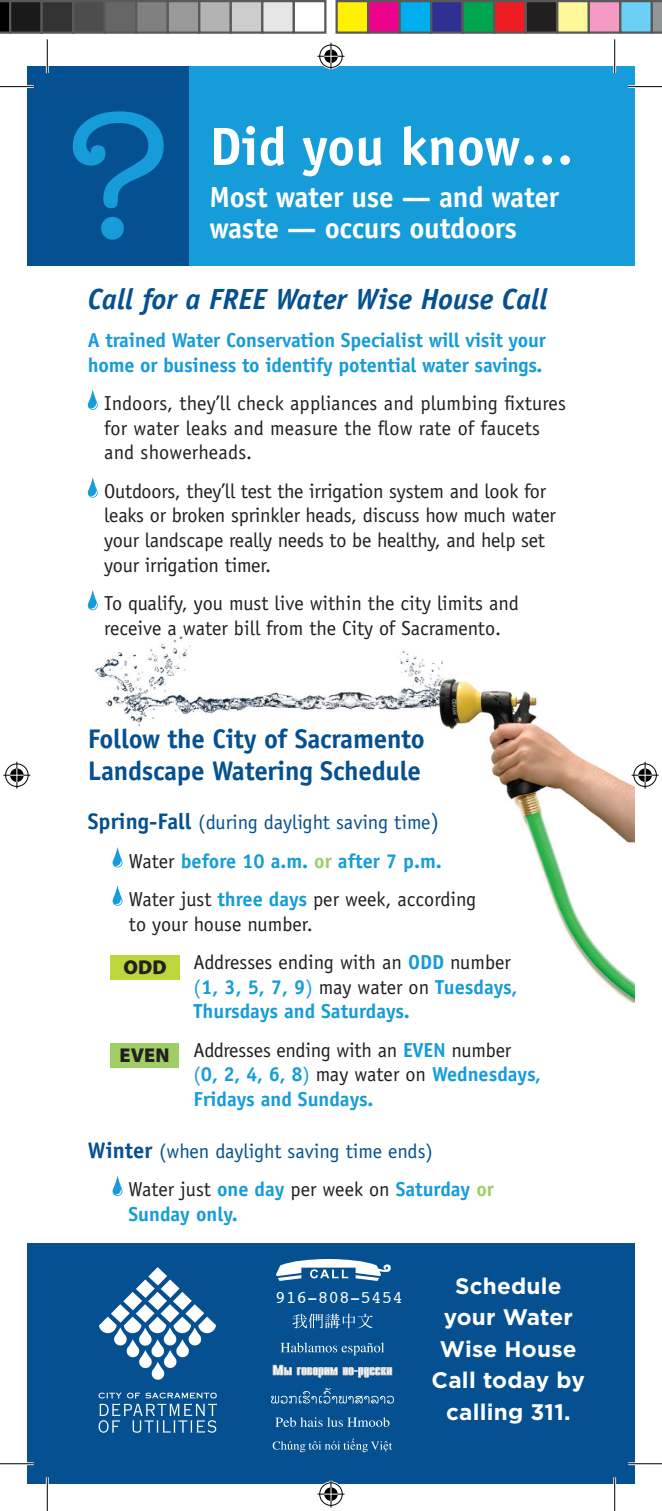
<style>
.page{position:relative;width:662px;height:1511px;background:#fff}
.page>*{position:absolute;margin:0;border:0;box-sizing:border-box;transform-origin:0 0}
.t1{font:700 54px "Officina Sans";color:#fff}
.t2{font:700 29.25px/31.5px "Officina Sans";letter-spacing:-.01em;color:#fff}
.t3{font:italic 700 29.25px "Officina Sans";color:#055090}
.t4{font:700 27px/31.5px "Officina Sans";letter-spacing:-.01em;color:#055090}
.t5{font:700 22.5px/31.5px "Gotham";letter-spacing:.01em;color:#fff;text-align:center}
.t6{font:20.25px/24.8px "Officina Sans";letter-spacing:-.01em;color:#231f20}
.t7{font:700 20.25px/24.8px "Officina Sans";letter-spacing:-.01em;color:#169cd8}
.t8{font:20.25px/24.8px "Officina Sans";letter-spacing:.01em;color:#231f20}
.t9{font:20.25px/38.2px "Officina Sans";color:#055090}
.t10{font:900 20.03px "Myriad Pro";letter-spacing:.005em;color:#231f20}
.t11{font:17.78px "Courier";color:#fff}
.s1{font-weight:700;font-size:22.5px;color:#055090}
.s2{color:#055090}
.s3{font-size:22.5px;color:#055090}
.s4{font-weight:700;color:#169cd8}
.s5{font-weight:700;color:#9fce66}
.s6{font-weight:400}
.s7{font-weight:400;color:#231f20}
.s8{font-weight:700;font-size:22.5px}
.s9{color:#231f20}
</style>
<div class="page">
<img style="left:95px;top:635px;width:539px;height:368px">
<svg style="left:112px;top:847px;width:10px;height:20px"></svg>
<svg style="left:115px;top:860px;width:7px;height:7px"></svg>
<svg style="left:112px;top:885px;width:10px;height:21px"></svg>
<svg style="left:115px;top:898px;width:7px;height:7px"></svg>
<svg style="left:112px;top:1175px;width:10px;height:21px"></svg>
<svg style="left:115px;top:1188px;width:7px;height:7px"></svg>
<div style="left:27px;top:1244px;width:607px;height:240px;background:#055090"></div>
<svg style="left:88px;top:389px;width:10px;height:21px"></svg>
<svg style="left:90px;top:402px;width:7px;height:7px"></svg>
<svg style="left:88px;top:477px;width:10px;height:21px"></svg>
<svg style="left:90px;top:490px;width:7px;height:7px"></svg>
<svg style="left:88px;top:590px;width:10px;height:20px"></svg>
<svg style="left:90px;top:603px;width:7px;height:6px"></svg>
<svg style="left:99px;top:1392px;width:118px;height:41px"></svg>
<svg style="left:99px;top:1267px;width:117px;height:113px"></svg>
<div style="left:110px;top:1043px;width:69px;height:24px;background:#9fce66"></div>
<div style="left:110px;top:955px;width:70px;height:24px;background:#bdd63c"></div>
<svg style="left:272px;top:1439px;width:120px;height:13px"></svg>
<svg style="left:271px;top:1388px;width:123px;height:16px"></svg>
<svg style="left:275px;top:1417px;width:114px;height:10px"></svg>
<svg style="left:273px;top:1365px;width:18px;height:10px"></svg>
<svg style="left:297px;top:1367px;width:40px;height:10px"></svg>
<svg style="left:343px;top:1367px;width:49px;height:10px"></svg>
<svg style="left:280px;top:1342px;width:104px;height:13px"></svg>
<svg style="left:292px;top:1314px;width:80px;height:14px"></svg>
<svg style="left:276px;top:1259px;width:115px;height:22px"></svg>
<div style="left:27px;top:66px;width:162px;height:200px;background:#055090"></div>
<div style="left:189px;top:66px;width:445px;height:200px;background:#169cd8"></div>
<svg style="left:73px;top:111px;width:91px;height:129px"></svg>
<hr style="left:0;top:85px;width:34px;height:3px;background:#fff">
<hr style="left:628px;top:85px;width:34px;height:3px;background:#fff">
<hr style="left:0;top:1462px;width:34px;height:3px;background:#fff">
<hr style="left:628px;top:1462px;width:34px;height:3px;background:#fff">
<hr style="left:46px;top:39px;width:3px;height:34px;background:#fff">
<hr style="left:46px;top:1477px;width:3px;height:34px;background:#fff">
<hr style="left:613px;top:39px;width:3px;height:34px;background:#fff">
<hr style="left:613px;top:1477px;width:3px;height:34px;background:#fff">
<hr style="left:0;top:86px;width:34px;height:1px;background:#000">
<hr style="left:628px;top:86px;width:34px;height:1px;background:#000">
<hr style="left:0;top:1463px;width:34px;height:1px;background:#000">
<hr style="left:628px;top:1463px;width:34px;height:1px;background:#000">
<hr style="left:47px;top:39px;width:1px;height:34px;background:#000">
<hr style="left:47px;top:1477px;width:1px;height:34px;background:#000">
<hr style="left:614px;top:39px;width:1px;height:34px;background:#000">
<hr style="left:614px;top:1477px;width:1px;height:34px;background:#000">
<svg style="left:317px;top:43px;width:27px;height:27px"></svg>
<svg style="left:317px;top:1480px;width:27px;height:28px"></svg>
<svg style="left:3px;top:762px;width:27px;height:27px"></svg>
<svg style="left:631px;top:762px;width:27px;height:27px"></svg>
<svg style="left:0;top:0;width:9px;height:34px"></svg>
<div style="left:10px;top:1px;width:32px;height:32px;background:#1a1a1a"></div>
<div style="left:9px;top:0;width:34px;height:34px;border:2px solid #595959"></div>
<div style="left:42px;top:1px;width:31px;height:32px;background:#333"></div>
<div style="left:40px;top:0;width:34px;height:34px;border:2px solid #595959"></div>
<div style="left:73px;top:1px;width:32px;height:32px;background:#4d4d4d"></div>
<div style="left:72px;top:0;width:34px;height:34px;border:2px solid #595959"></div>
<div style="left:105px;top:1px;width:31px;height:32px;background:#666"></div>
<div style="left:104px;top:0;width:33px;height:34px;border:2px solid #595959"></div>
<div style="left:136px;top:1px;width:32px;height:32px;background:#808080"></div>
<div style="left:135px;top:0;width:34px;height:34px;border:2px solid #595959"></div>
<div style="left:168px;top:1px;width:31px;height:32px;background:#999"></div>
<div style="left:166px;top:0;width:34px;height:34px;border:2px solid #595959"></div>
<div style="left:199px;top:1px;width:32px;height:32px;background:#b3b3b3"></div>
<div style="left:198px;top:0;width:34px;height:34px;border:2px solid #595959"></div>
<div style="left:231px;top:1px;width:31px;height:32px;background:#ccc"></div>
<div style="left:230px;top:0;width:33px;height:34px;border:2px solid #595959"></div>
<div style="left:262px;top:1px;width:32px;height:32px;background:#e6e6e6"></div>
<div style="left:261px;top:0;width:34px;height:34px;border:2px solid #595959"></div>
<div style="left:292px;top:0;width:34px;height:34px;border:2px solid #595959"></div>
<div style="left:336px;top:1px;width:32px;height:32px;background:#fff101"></div>
<div style="left:335px;top:0;width:34px;height:34px;border:2px solid #595959"></div>
<div style="left:368px;top:1px;width:31px;height:32px;background:#ed028c"></div>
<div style="left:367px;top:0;width:33px;height:34px;border:2px solid #595959"></div>
<div style="left:399px;top:1px;width:32px;height:32px;background:#00aeef"></div>
<div style="left:398px;top:0;width:34px;height:34px;border:2px solid #595959"></div>
<div style="left:431px;top:1px;width:31px;height:32px;background:#2e3092"></div>
<div style="left:430px;top:0;width:34px;height:34px;border:2px solid #595959"></div>
<div style="left:462px;top:1px;width:32px;height:32px;background:#00a54f"></div>
<div style="left:461px;top:0;width:34px;height:34px;border:2px solid #595959"></div>
<div style="left:494px;top:1px;width:31px;height:32px;background:#ee1d23"></div>
<div style="left:493px;top:0;width:33px;height:34px;border:2px solid #595959"></div>
<div style="left:525px;top:1px;width:32px;height:32px;background:#231f20"></div>
<div style="left:524px;top:0;width:34px;height:34px;border:2px solid #595959"></div>
<div style="left:557px;top:1px;width:31px;height:32px;background:#fff79a"></div>
<div style="left:556px;top:0;width:34px;height:34px;border:2px solid #595959"></div>
<div style="left:588px;top:1px;width:32px;height:32px;background:#f499c2"></div>
<div style="left:587px;top:0;width:34px;height:34px;border:2px solid #595959"></div>
<div style="left:620px;top:1px;width:31px;height:32px;background:#6bcff6"></div>
<div style="left:619px;top:0;width:33px;height:34px;border:2px solid #595959"></div>
<svg style="left:650px;top:0;width:12px;height:34px"></svg>
<h1 class="t1" style="left:209px;top:113px;width:366px">Did you know…</h1>
<h2 class="t2" style="left:209px;top:181px;width:351px">Most water use — and water waste — occurs outdoors</h2>
<h2 class="t3" style="left:88px;top:282px;width:461px">Call for a FREE Water Wise House Call</h2>
<p class="t7" style="left:88px;top:327px;width:459px">A trained Water Conservation Specialist will visit your home or business to identify potential water savings.</p>
<p class="t8" style="left:104px;top:391px;width:463px">Indoors, they’ll check appliances and plumbing fixtures for water leaks and measure the flow rate of faucets and showerheads.</p>
<p class="t6" style="left:104px;top:478px;width:453px">Outdoors, they’ll test the irrigation system and look for leaks or broken sprinkler heads, discuss how much water your landscape really needs to be healthy, and help set your irrigation timer.</p>
<p class="t6" style="left:104px;top:591px;width:416px">To qualify, you must live within the city limits and receive a water bill from the City of Sacramento.</p>
<h3 class="t4" style="left:88px;top:723px;width:338px">Follow the City of Sacramento<br>Landscape Watering Schedule</h3>
<p class="t6" style="left:129px;top:803px;width:349px;line-height:38.2px;text-indent:-41px"><span class="s1">Spring-Fall</span> <span class="s2">(during daylight saving time</span><span class="s3">)<br></span>Water <span class="s4">before 10 a.m.</span> <span class="s5">or</span> <span class="s4">after 7 p.m.<br></span>Water just <span class="s4">three days</span> per week, according</p>
<p class="t6" style="left:193px;top:905px;width:319px;line-height:38.2px;text-indent:-65px">to your house number.<br>Addresses ending with an <span class="s4">ODD</span> number</p>
<p class="t7" style="left:193px;top:974px;width:325px"><span class="s6">(</span>1, 3, 5, 7, 9<span class="s6">)</span> <span class="s7">may water on</span> Tuesdays,<br>Thursdays and Saturdays.</p>
<p class="t7" style="left:193px;top:1037px;width:349px"><span class="s7">Addresses ending with an</span> EVEN <span class="s7">number<br></span><span class="s6">(</span>0, 2, 4, 6, 8<span class="s6">)</span> <span class="s7">may water on</span> Wednesdays,<br>Fridays and Sundays.</p>
<p class="t9" style="left:128px;top:1132px;width:367px;text-indent:-41px"><span class="s8">Winter</span> (when daylight saving time ends)<br><span class="s9">Water just</span> <span class="s4">one day</span> <span class="s9">per week on</span> <span class="s4">Saturday</span> <span class="s5">or</span></p>
<p class="t7" style="left:128px;top:1201px;width:111px">Sunday only.</p>
<p class="t10" style="left:124px;top:954px;width:45px">ODD</p>
<p class="t10" style="left:120px;top:1042px;width:51px">EVEN</p>
<p class="t11" style="left:275px;top:1283px;width:129px">916-808-5454</p>
<p class="t5" style="left:431px;top:1269px;width:155px">Schedule your Water<br>Wise House<br>Call today by calling 311.</p>
</div>
